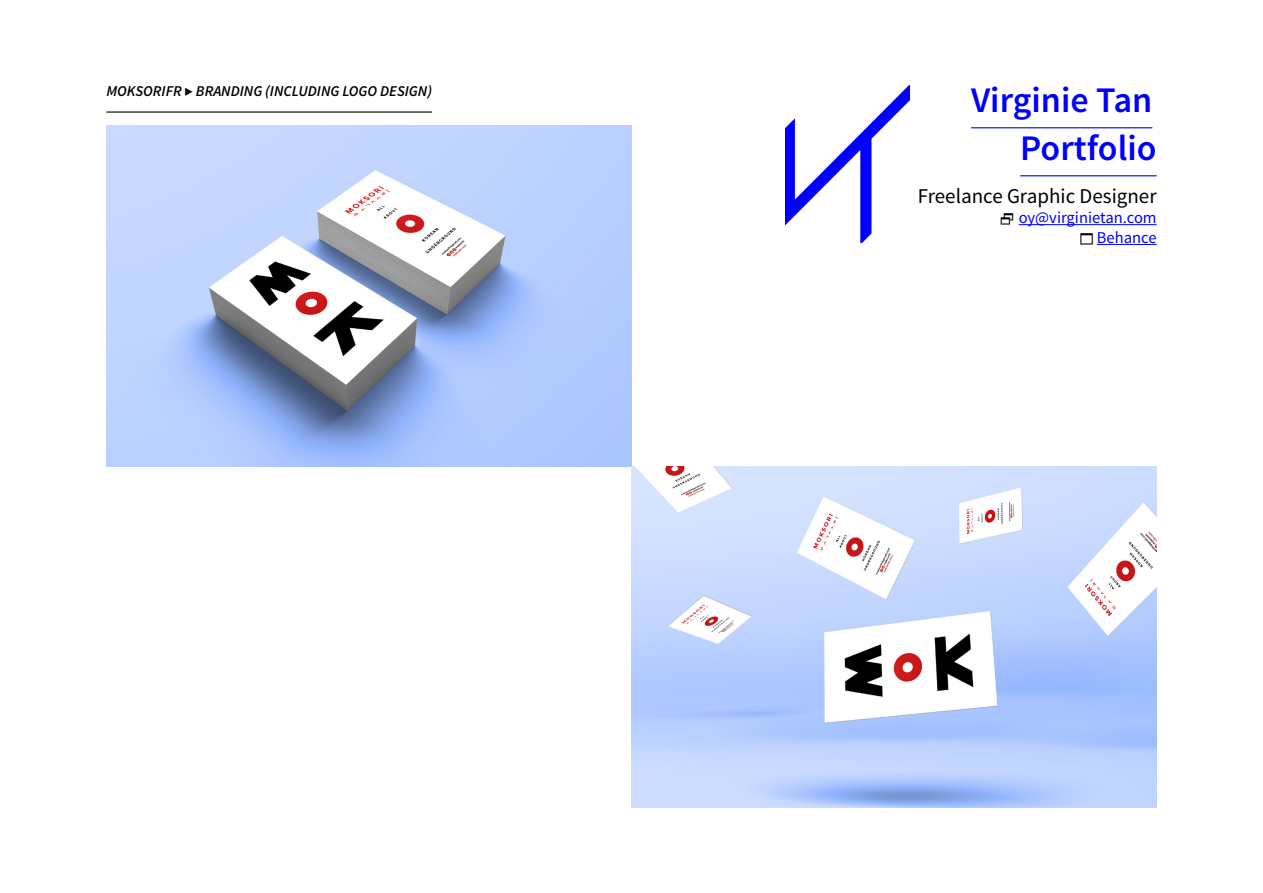
<style>
.page{position:relative;width:1263px;height:893px;background:#fff}
.page>*{position:absolute;margin:0;border:0;box-sizing:border-box;transform-origin:0 0}
.t1{font:600 36px/48px "Source Sans Pro";color:#00f;text-align:right}
.t2{font:21px "Source Sans Pro";color:#000}
.t3{font:16.5px/19.8px "Source Sans Pro";color:#00f;text-align:right}
.t4{font:italic 600 15px "Source Sans Pro";color:#000}
</style>
<div class="page">
<img style="left:106px;top:126px;width:525px;height:341px">
<img style="left:631px;top:467px;width:525px;height:341px">
<hr style="left:106px;top:111px;width:326px;height:2px;background:#000">
<img style="left:785px;top:85px;width:124px;height:158px">
<hr style="left:1018px;top:224px;width:138px;height:1px;background:#00f">
<hr style="left:1096px;top:244px;width:60px;height:1px;background:#00f">
<hr style="left:971px;top:127px;width:181px;height:1px;background:#00f">
<hr style="left:1020px;top:175px;width:136px;height:1px;background:#00f">
<p class="t4" style="left:106px;top:82px;width:327px">MOKSORIFR ▶ BRANDING (INCLUDING LOGO DESIGN)</p>
<h1 class="t1" style="left:971px;top:77px;width:187px">Virginie Tan<br>Portfolio</h1>
<h2 class="t2" style="left:917px;top:183px;width:240px">Freelance Graphic Designer</h2>
<p class="t3" style="left:1018px;top:208px;width:139px">oy@virginietan.com<br>Behance</p>
</div>
